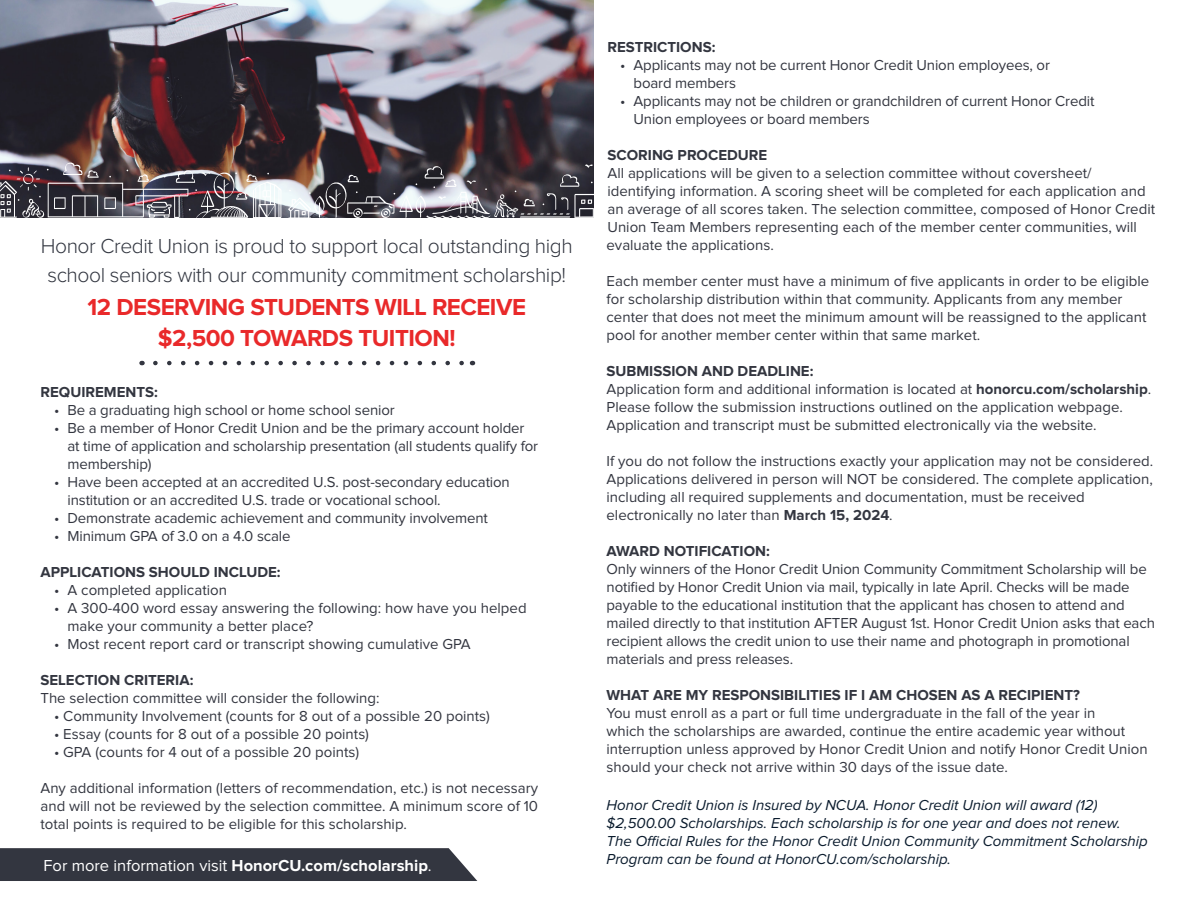
<style>
.page{position:relative;width:1188px;height:918px;background:#fff}
.page>*{position:absolute;margin:0;border:0;box-sizing:border-box;transform-origin:0 0}
.t1{font:700 24px/31.5px "Proxima Nova";letter-spacing:-.02em;color:#e9292a;text-align:center}
.t2{font:300 21px/28.5px "Proxima Nova";letter-spacing:-.02em;color:#323640;text-align:center}
.t3{font:16.5px "Proxima Nova";color:#fff}
.t4{font:15px/18px "Proxima Nova";color:#333640}
.t5{font:italic 15px/18px "Proxima Nova";color:#0a1b2d}
.t6{font:700 15px "Proxima Nova";color:#333640}
.s1{font-weight:700}
</style>
<div class="page">
<img style="left:0;top:0;width:594px;height:217px">
<div style="left:0;top:848px;width:477px;height:33px;background:#333640"></div>
<svg style="left:155px;top:361px;width:309px;height:4px"></svg>
<img style="left:0;top:163px;width:282px;height:55px">
<svg style="left:288px;top:164px;width:306px;height:54px;background:#615b61"></svg>
<p class="t2" style="left:41px;top:233px;width:534px">Honor Credit Union is proud to support local outstanding high school seniors with our community commitment scholarship!</p>
<p class="t1" style="left:88px;top:292px;width:440px">12 DESERVING STUDENTS WILL RECEIVE $2,500 TOWARDS TUITION!</p>
<p class="t6" style="left:40px;top:385px;width:119px">REQUIREMENTS:</p>
<p class="t4" style="left:54px;top:402px;width:342px">• Be a graduating high school or home school senior</p>
<p class="t4" style="left:68px;top:420px;width:472px;text-indent:-14px">• Be a member of Honor Credit Union and be the primary account holder at time of application and scholarship presentation (all students qualify for membership)</p>
<p class="t4" style="left:68px;top:474px;width:444px;text-indent:-14px">• Have been accepted at an accredited U.S. post-secondary education institution or an accredited U.S. trade or vocational school.</p>
<p class="t4" style="left:54px;top:510px;width:435px">• Demonstrate academic achievement and community involvement</p>
<p class="t4" style="left:54px;top:528px;width:238px">• Minimum GPA of 3.0 on a 4.0 scale</p>
<p class="t6" style="left:40px;top:565px;width:242px">APPLICATIONS SHOULD INCLUDE:</p>
<p class="t4" style="left:54px;top:582px;width:174px">• A completed application</p>
<p class="t4" style="left:68px;top:600px;width:461px;text-indent:-14px">• A 300-400 word essay answering the following: how have you helped make your community a better place?</p>
<p class="t4" style="left:54px;top:636px;width:418px">• Most recent report card or transcript showing cumulative GPA</p>
<p class="t6" style="left:40px;top:673px;width:154px">SELECTION CRITERIA:</p>
<p class="t4" style="left:40px;top:690px;width:341px">The selection committee will consider the following:</p>
<p class="t4" style="left:54px;top:708px;width:438px">• Community Involvement (counts for 8 out of a possible 20 points)</p>
<p class="t4" style="left:54px;top:726px;width:317px">• Essay (counts for 8 out of a possible 20 points)</p>
<p class="t4" style="left:54px;top:744px;width:307px">• GPA (counts for 4 out of a possible 20 points)</p>
<p class="t4" style="left:40px;top:780px;width:499px;text-align:justify">Any additional information (letters of recommendation, etc.) is not necessary and will not be reviewed by the selection committee. A minimum score of 10 total points is required to be eligible for this scholarship.</p>
<p class="t3" style="left:44px;top:858px;width:390px">For more information visit <span class="s1">HonorCU.com/scholarship</span>.</p>
<p class="t6" style="left:608px;top:40px;width:109px">RESTRICTIONS:</p>
<p class="t4" style="left:634px;top:57px;width:418px;text-indent:-14px">• Applicants may not be current Honor Credit Union employees, or board members</p>
<p class="t4" style="left:634px;top:93px;width:462px;text-indent:-14px">• Applicants may not be children or grandchildren of current Honor Credit<br>Union employees or board members</p>
<p class="t6" style="left:608px;top:148px;width:161px">SCORING PROCEDURE</p>
<p class="t4" style="left:607px;top:165px;width:550px">All applications will be given to a selection committee without coversheet/ identifying information. A scoring sheet will be completed for each application and an average of all scores taken. The selection committee, composed of Honor Credit Union Team Members representing each of the member center communities, will evaluate the applications.</p>
<p class="t4" style="left:607px;top:273px;width:544px">Each member center must have a minimum of five applicants in order to be eligible for scholarship distribution within that community. Applicants from any member center that does not meet the minimum amount will be reassigned to the applicant pool for another member center within that same market.</p>
<p class="t6" style="left:607px;top:364px;width:208px">SUBMISSION AND DEADLINE:</p>
<p class="t4" style="left:607px;top:381px;width:546px">Application form and additional information is located at <span class="s1">honorcu.com/scholarship</span>.<br>Please follow the submission instructions outlined on the application webpage.<br>Application and transcript must be submitted electronically via the website.</p>
<p class="t4" style="left:607px;top:453px;width:548px">If you do not follow the instructions exactly your application may not be considered.<br>Applications delivered in person will NOT be considered. The complete application, including all required supplements and documentation, must be received electronically no later than <span class="s1">March 15, 2024</span>.</p>
<p class="t6" style="left:607px;top:544px;width:165px">AWARD NOTIFICATION:</p>
<p class="t4" style="left:607px;top:561px;width:550px">Only winners of the Honor Credit Union Community Commitment Scholarship will be notified by Honor Credit Union via mail, typically in late April. Checks will be made payable to the educational institution that the applicant has chosen to attend and mailed directly to that institution AFTER August 1st. Honor Credit Union asks that each recipient allows the credit union to use their name and photograph in promotional materials and press releases.</p>
<p class="t6" style="left:607px;top:688px;width:475px">WHAT ARE MY RESPONSIBILITIES IF I AM CHOSEN AS A RECIPIENT?</p>
<p class="t4" style="left:607px;top:705px;width:543px">You must enroll as a part or full time undergraduate in the fall of the year in<br>which the scholarships are awarded, continue the entire academic year without interruption unless approved by Honor Credit Union and notify Honor Credit Union should your check not arrive within 30 days of the issue date.</p>
<p class="t5" style="left:607px;top:796px;width:543px">Honor Credit Union is Insured by NCUA. Honor Credit Union will award (12) $2,500.00 Scholarships. Each scholarship is for one year and does not renew.<br>The Official Rules for the Honor Credit Union Community Commitment Scholarship Program can be found at HonorCU.com/scholarship.</p>
</div>
